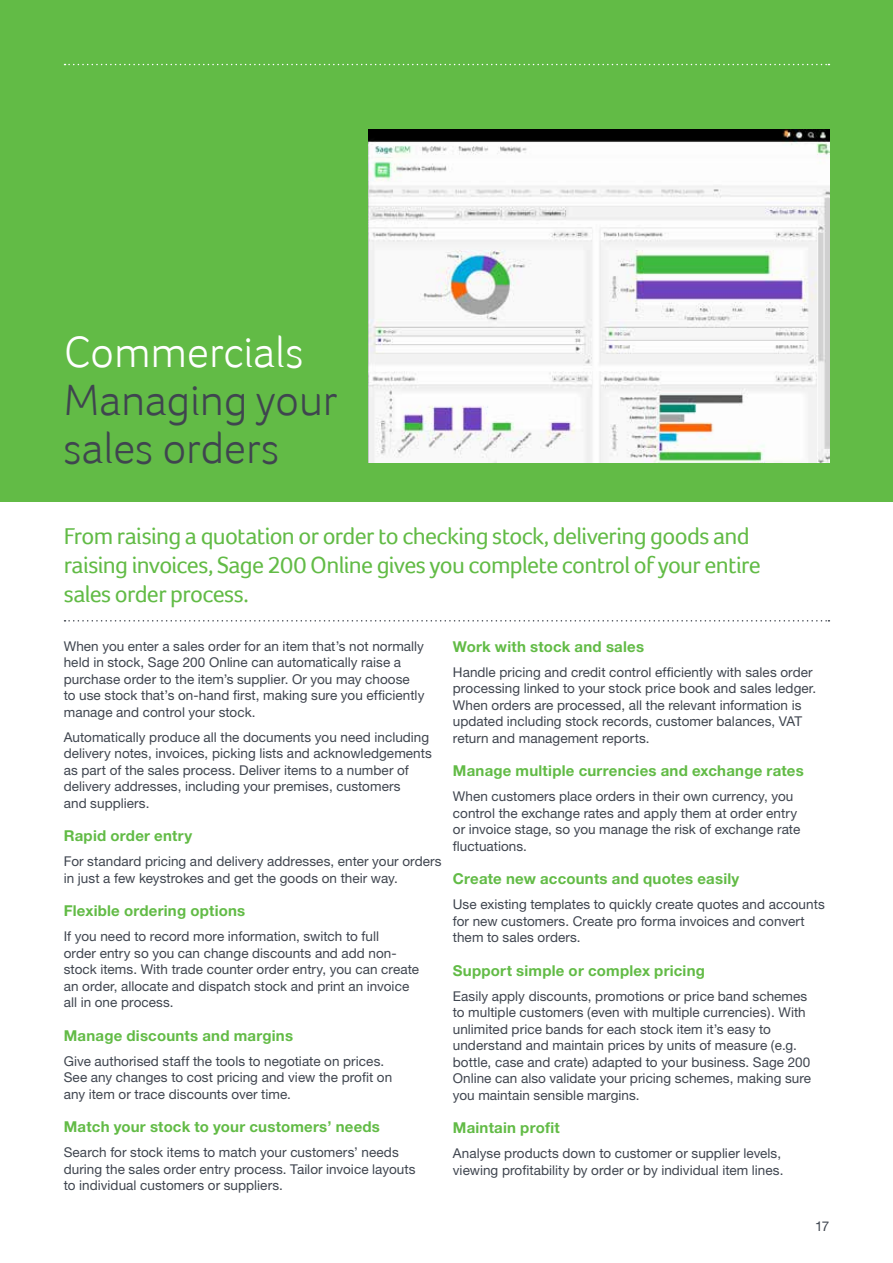
<style>
.page{position:relative;width:893px;height:1263px;background:#fff}
.page>*{position:absolute;margin:0;border:0;box-sizing:border-box;transform-origin:0 0}
.t1{font:300 45px/48px "Foco";letter-spacing:-.01em;color:#3f454f}
.t2{font:300 45px "Foco";letter-spacing:-.005em;color:#fff}
.t3{font:24px/28.8px "Foco";letter-spacing:-.03em;color:#62bb46}
.t4{font:700 15px "Helvetica Neue";letter-spacing:.015em;color:#62bb46}
.t5{font:13.5px/16.5px "Helvetica Neue";letter-spacing:.005em;color:#3f454f}
</style>
<div class="page">
<svg style="left:65px;top:620px;width:764px;height:1px"></svg>
<div style="left:0;top:0;width:893px;height:502px;background:#62bb46"></div>
<svg style="left:65px;top:64px;width:764px;height:1px"></svg>
<img style="left:368px;top:130px;width:461px;height:333px">
<h1 class="t2" style="left:64px;top:326px;width:241px">Commercials</h1>
<h1 class="t1" style="left:64px;top:375px;width:275px">Managing your sales orders</h1>
<h2 class="t3" style="left:64px;top:521px;width:698px">From raising a quotation or order to checking stock, delivering goods and raising invoices, Sage 200 Online gives you complete control of your entire sales order process.</h2>
<p class="t5" style="left:64px;top:637px;width:362px">When you enter a sales order for an item that’s not normally held in stock, Sage 200 Online can automatically raise a purchase order to the item’s supplier. Or you may choose to use stock that’s on-hand first, making sure you efficiently manage and control your stock.</p>
<p class="t5" style="left:64px;top:728px;width:370px">Automatically produce all the documents you need including delivery notes, invoices, picking lists and acknowledgements as part of the sales process. Deliver items to a number of delivery addresses, including your premises, customers<br>and suppliers.</p>
<p class="t4" style="left:64px;top:826px;width:130px">Rapid order entry</p>
<p class="t5" style="left:64px;top:853px;width:379px">For standard pricing and delivery addresses, enter your orders in just a few keystrokes and get the goods on their way.</p>
<p class="t4" style="left:64px;top:901px;width:183px">Flexible ordering options</p>
<p class="t5" style="left:64px;top:928px;width:357px">If you need to record more information, switch to full<br>order entry so you can change discounts and add non&shy;stock items. With trade counter order entry, you can create an order, allocate and dispatch stock and print an invoice all in one process.</p>
<p class="t4" style="left:64px;top:1026px;width:231px">Manage discounts and margins</p>
<p class="t5" style="left:64px;top:1052px;width:330px">Give authorised staff the tools to negotiate on prices.<br>See any changes to cost pricing and view the profit on any item or trace discounts over time.</p>
<p class="t4" style="left:64px;top:1118px;width:318px">Match your stock to your customers’ needs</p>
<p class="t5" style="left:64px;top:1144px;width:353px">Search for stock items to match your customers’ needs during the sales order entry process. Tailor invoice layouts to individual customers or suppliers.</p>
<p class="t4" style="left:453px;top:637px;width:193px">Work with stock and sales</p>
<p class="t5" style="left:453px;top:663px;width:365px">Handle pricing and credit control efficiently with sales order processing linked to your stock price book and sales ledger.<br>When orders are processed, all the relevant information is updated including stock records, customer balances, VAT return and management reports.</p>
<p class="t4" style="left:453px;top:762px;width:352px">Manage multiple currencies and exchange rates</p>
<p class="t5" style="left:453px;top:788px;width:349px">When customers place orders in their own currency, you control the exchange rates and apply them at order entry or invoice stage, so you manage the risk of exchange rate fluctuations.</p>
<p class="t4" style="left:453px;top:870px;width:288px">Create new accounts and quotes easily</p>
<p class="t5" style="left:453px;top:896px;width:373px">Use existing templates to quickly create quotes and accounts for new customers. Create pro forma invoices and convert them to sales orders.</p>
<p class="t4" style="left:453px;top:961px;width:254px">Support simple or complex pricing</p>
<p class="t5" style="left:453px;top:987px;width:360px">Easily apply discounts, promotions or price band schemes to multiple customers (even with multiple currencies). With unlimited price bands for each stock item it’s easy to understand and maintain prices by units of measure (e.g. bottle, case and crate) adapted to your business. Sage 200<br>Online can also validate your pricing schemes, making sure you maintain sensible margins.</p>
<p class="t4" style="left:453px;top:1119px;width:108px">Maintain profit</p>
<p class="t5" style="left:453px;top:1145px;width:332px">Analyse products down to customer or supplier levels, viewing profitability by order or by individual item lines.</p>
<p class="t5" style="left:815px;top:1218px;width:15px">17</p>
</div>
